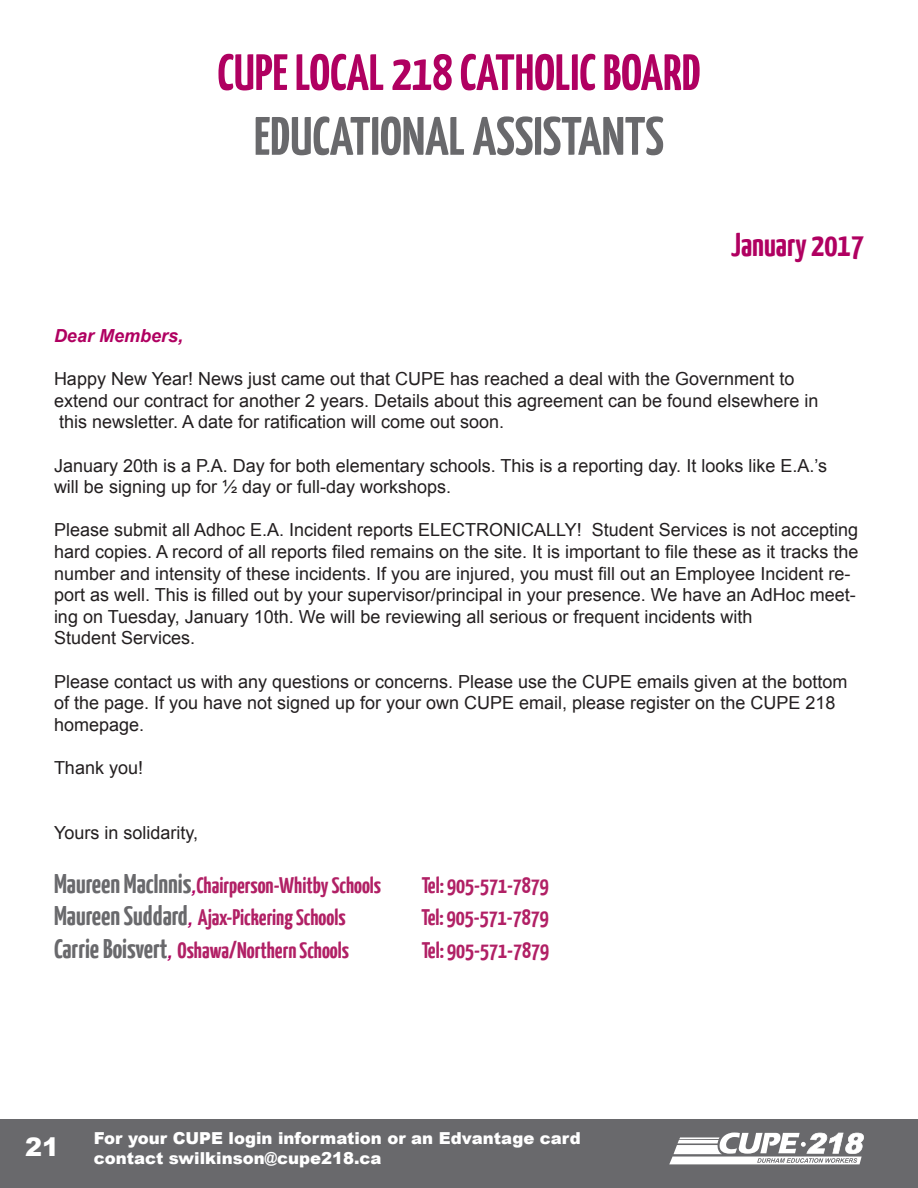
<style>
.page{position:relative;width:918px;height:1188px;background:#fff}
.page>*{position:absolute;margin:0;border:0;box-sizing:border-box;transform-origin:0 0}
.t1{font:700 54px "Yanone Kaffeesatz";color:#69696c}
.t2{font:700 51px "Yanone Kaffeesatz";color:#b00061}
.t3{font:700 33px "Yanone Kaffeesatz";color:#b00061}
.t4{font:900 25.5px "Arial";color:#fff}
.t5{font:700 22.5px "Yanone Kaffeesatz";color:#b12065}
.t6{font:18px/21.6px "Arial";color:#231f20}
.t7{font:italic 700 18px "Arial";color:#b00061}
.t8{font:900 16.5px "Arial";color:#fff}
.s1{font-size:27px;color:#69696c}
.s2{font-family:"Arial";font-style:italic;font-size:18px;color:#b00061}
</style>
<div class="page">
<div style="left:1px;top:1120px;width:917px;height:68px;background:#69696c"></div>
<svg style="left:669px;top:1133px;width:195px;height:31px"></svg>
<p class="t2" style="left:217px;top:41px;width:485px">CUPE LOCAL 218 CATHOLIC BOARD</p>
<p class="t1" style="left:254px;top:103px;width:411px">EDUCATIONAL ASSISTANTS</p>
<p class="t3" style="left:731px;top:224px;width:135px">January 2017</p>
<p class="t7" style="left:54px;top:324px;width:131px">Dear Members,</p>
<p class="t6" style="left:54px;top:368px;width:742px">Happy New Year! News just came out that CUPE has reached a deal with the Government to</p>
<p class="t6" style="left:54px;top:390px;width:766px">extend our contract for another 2 years. Details about this agreement can be found elsewhere in</p>
<p class="t6" style="left:59px;top:411px;width:447px">this newsletter. A date for ratification will come out soon.</p>
<p class="t6" style="left:54px;top:454px;width:775px">January 20th is a P.A. Day for both elementary schools. This is a reporting day. It looks like E.A.’s</p>
<p class="t6" style="left:54px;top:476px;width:399px">will be signing up for ½ day or full-day workshops.</p>
<p class="t6" style="left:54px;top:519px;width:806px">Please submit all Adhoc E.A. Incident reports ELECTRONICALLY! Student Services is not accepting hard copies. A record of all reports filed remains on the site. It is important to file these as it tracks the number and intensity of these incidents. If you are injured, you must fill out an Employee Incident re&shy;port as well. This is filled out by your supervisor/principal in your presence. We have an AdHoc meet&shy;ing on Tuesday, January 10th. We will be reviewing all serious or frequent incidents with</p>
<p class="t6" style="left:54px;top:627px;width:143px">Student Services.</p>
<p class="t6" style="left:54px;top:670px;width:795px">Please contact us with any questions or concerns. Please use the CUPE emails given at the bottom of the page. If you have not signed up for your own CUPE email, please register on the CUPE 218 homepage.</p>
<p class="t6" style="left:54px;top:757px;width:91px">Thank you!</p>
<p class="t6" style="left:54px;top:822px;width:146px">Yours in solidarity,</p>
<p class="t5" style="left:54px;top:871px;width:329px"><span class="s1">Maureen MacInnis</span><span class="s2">,</span>Chairperson-Whitby Schools</p>
<p class="t5" style="left:422px;top:871px;width:129px">Tel: 905-571-7879</p>
<p class="t5" style="left:54px;top:904px;width:293px"><span class="s1">Maureen Suddard</span><span class="s2">,</span> Ajax-Pickering Schools</p>
<p class="t5" style="left:422px;top:904px;width:129px">Tel: 905-571-7879</p>
<p class="t5" style="left:54px;top:936px;width:297px"><span class="s1">Carrie Boisvert</span><span class="s2">,</span> Oshawa/Northern Schools</p>
<p class="t5" style="left:422px;top:936px;width:129px">Tel: 905-571-7879</p>
<p class="t4" style="left:25px;top:1129px;width:36px">21</p>
<p class="t8" style="left:94px;top:1126px;width:488px">For your CUPE login information or an Edvantage card</p>
<p class="t8" style="left:94px;top:1146px;width:289px">contact swilkinson@cupe218.ca</p>
</div>
